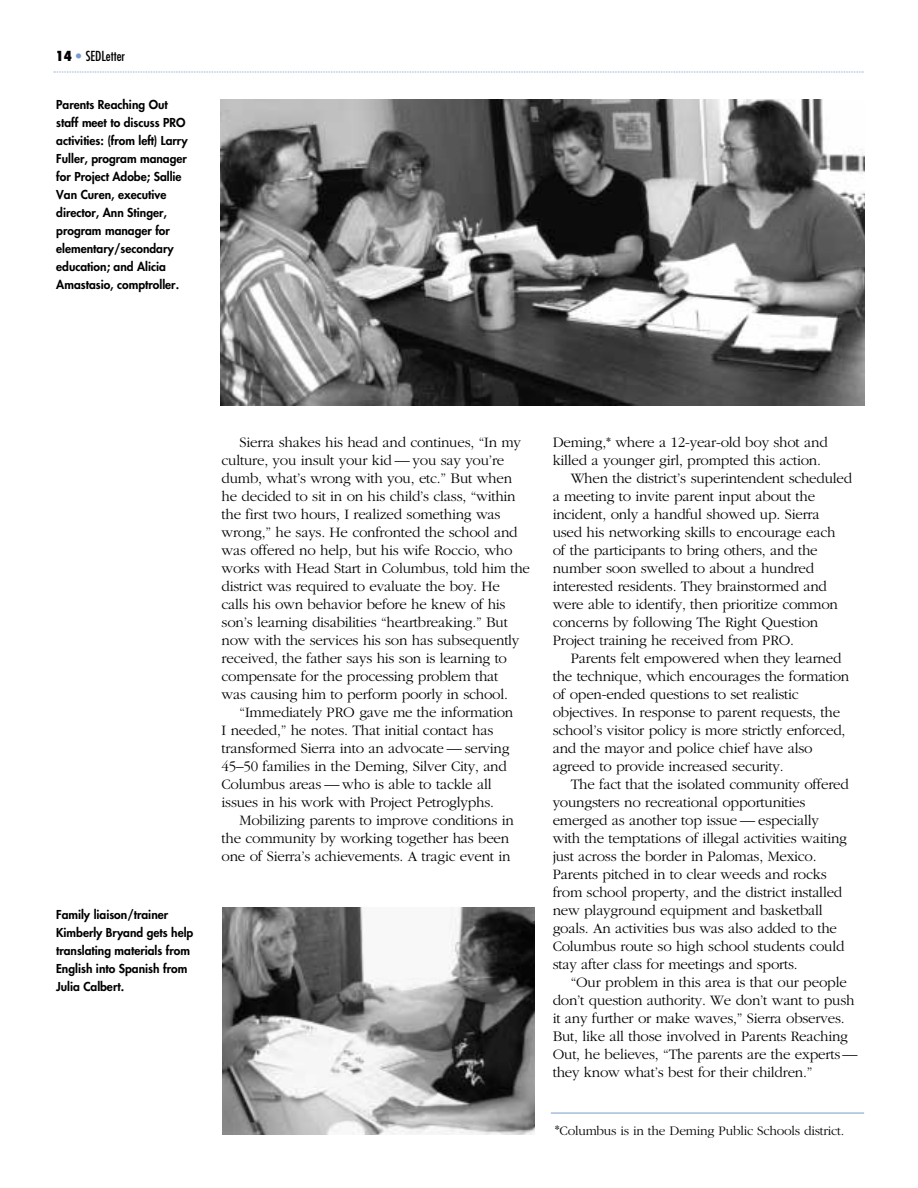
<style>
.page{position:relative;width:918px;height:1188px;background:#fff}
.page>*{position:absolute;margin:0;border:0;box-sizing:border-box;transform-origin:0 0}
.t1{font:300 15px/18px "Garamond";letter-spacing:-.015em;color:#000}
.t2{font:300 13.5px "Garamond";letter-spacing:-.015em;color:#000}
.t3{font:condensed 13.5px "Futura";color:#000}
.t4{font:800 12px/18px "Futura";color:#000}
.s1{font-weight:800}
.s2{font-weight:800;color:#789cd0}
.s3{font-size:15px}
</style>
<div class="page">
<svg style="left:54px;top:72px;width:810px;height:1px"></svg>
<img style="left:222px;top:907px;width:312px;height:228px">
<hr style="left:551px;top:1113px;width:313px;height:1px;background:#789cd0">
<img style="left:221px;top:100px;width:643px;height:305px">
<p class="t3" style="left:56px;top:49px;width:71px"><span class="s1">14</span> <span class="s2">•</span> SEDLetter</p>
<p class="t4" style="left:56px;top:96px;width:133px">Parents Reaching Out staff meet to discuss PRO activities: (from left) Larry<br>Fuller, program manager for Project Adobe; Sallie<br>Van Curen, executive director, Ann Stinger, program manager for elementary/secondary education; and Alicia<br>Amastasio, comptroller.</p>
<p class="t4" style="left:56px;top:906px;width:139px">Family liaison/trainer<br>Kimberly Bryand gets help translating materials from<br>English into Spanish from<br>Julia Calbert.</p>
<p class="t1" style="left:222px;top:434px;width:310px;text-indent:18px">Sierra shakes his head and continues, “In my culture, you insult your kid — you say you’re dumb, what’s wrong with you, etc.” But when he decided to sit in on his child’s class, “within the first two hours, I realized something was wrong,” he says. He confronted the school and was offered no help, but his wife Roccio, who works with Head Start in Columbus, told him the district was required to evaluate the boy. He calls his own behavior before he knew of his son’s learning disabilities “heartbreaking.” But now with the services his son has subsequently received, the father says his son is learning to compensate for the processing problem that<br>was causing him to perform poorly in school.</p>
<p class="t1" style="left:222px;top:704px;width:293px;text-indent:18px">“Immediately PRO gave me the information I needed,” he notes. That initial contact has transformed Sierra into an advocate — serving 45–50 families in the Deming, Silver City, and Columbus areas — who is able to tackle all issues in his work with Project Petroglyphs.</p>
<p class="t1" style="left:222px;top:812px;width:294px;text-indent:18px">Mobilizing parents to improve conditions in the community by working together has been one of Sierra’s achievements. A tragic event in</p>
<p class="t1" style="left:553px;top:435px;width:277px">Deming,* where a 12-year-old boy shot and</p>
<p class="t1" style="left:553px;top:453px;width:270px">killed a younger girl, prompted this action.</p>
<p class="t1" style="left:571px;top:471px;width:283px">When the district’s superintendent scheduled</p>
<p class="t1" style="left:553px;top:489px;width:264px">a meeting to invite parent input about the</p>
<p class="t1" style="left:553px;top:507px;width:269px">incident, only a handful showed up. Sierra</p>
<p class="t1" style="left:553px;top:525px;width:284px">used his networking skills to encourage each</p>
<p class="t1" style="left:553px;top:543px;width:267px">of the participants to bring others, and the</p>
<p class="t1" style="left:553px;top:561px;width:263px">number soon swelled to about a hundred</p>
<p class="t1" style="left:553px;top:579px;width:276px">interested residents. They brainstormed and</p>
<p class="t1" style="left:553px;top:597px;width:287px">were able to identify, then prioritize common</p>
<p class="t1" style="left:553px;top:615px;width:267px">concerns by following The Right Question</p>
<p class="t1" style="left:553px;top:633px;width:243px">Project training he received from PRO.</p>
<p class="t1" style="left:571px;top:651px;width:272px">Parents felt empowered when they learned</p>
<p class="t1" style="left:553px;top:669px;width:298px">the technique, which encourages the formation</p>
<p class="t1" style="left:553px;top:687px;width:248px">of open-ended questions to set realistic</p>
<p class="t1" style="left:553px;top:705px;width:289px">objectives. In response to parent requests, the</p>
<p class="t1" style="left:553px;top:723px;width:294px">school’s visitor policy is more strictly enforced,</p>
<p class="t1" style="left:553px;top:741px;width:261px">and the mayor and police chief have also</p>
<p class="t1" style="left:553px;top:759px;width:232px">agreed to provide increased security.</p>
<p class="t1" style="left:571px;top:777px;width:280px">The fact that the isolated community offered</p>
<p class="t1" style="left:553px;top:795px;width:254px">youngsters no recreational opportunities</p>
<p class="t1" style="left:553px;top:813px;width:268px">emerged as another top issue — especially</p>
<p class="t1" style="left:553px;top:831px;width:296px">with the temptations of illegal activities waiting</p>
<p class="t1" style="left:553px;top:849px;width:266px">just across the border in Palomas, Mexico.</p>
<p class="t1" style="left:553px;top:867px;width:275px">Parents pitched in to clear weeds and rocks</p>
<p class="t1" style="left:553px;top:885px;width:291px">from school property, and the district installed</p>
<p class="t1" style="left:553px;top:903px;width:272px">new playground equipment and basketball</p>
<p class="t1" style="left:553px;top:921px;width:286px">goals. An activities bus was also added to the</p>
<p class="t1" style="left:553px;top:939px;width:293px">Columbus route so high school students could</p>
<p class="t1" style="left:553px;top:957px;width:247px">stay after class for meetings and sports.</p>
<p class="t1" style="left:571px;top:975px;width:278px">“Our problem in this area is that our people</p>
<p class="t1" style="left:553px;top:993px;width:303px">don’t question authority. We don’t want to push</p>
<p class="t1" style="left:553px;top:1011px;width:293px">it any further or make waves,” Sierra observes.</p>
<p class="t1" style="left:553px;top:1029px;width:297px">But, like all those involved in Parents Reaching</p>
<p class="t1" style="left:553px;top:1047px;width:306px">Out, he believes, “The parents are the experts—</p>
<p class="t1" style="left:553px;top:1065px;width:261px">they know what’s best for their children.”</p>
<p class="t2" style="left:555px;top:1126px;width:291px"><span class="s3">*</span>Columbus is in the Deming Public Schools district.</p>
</div>
